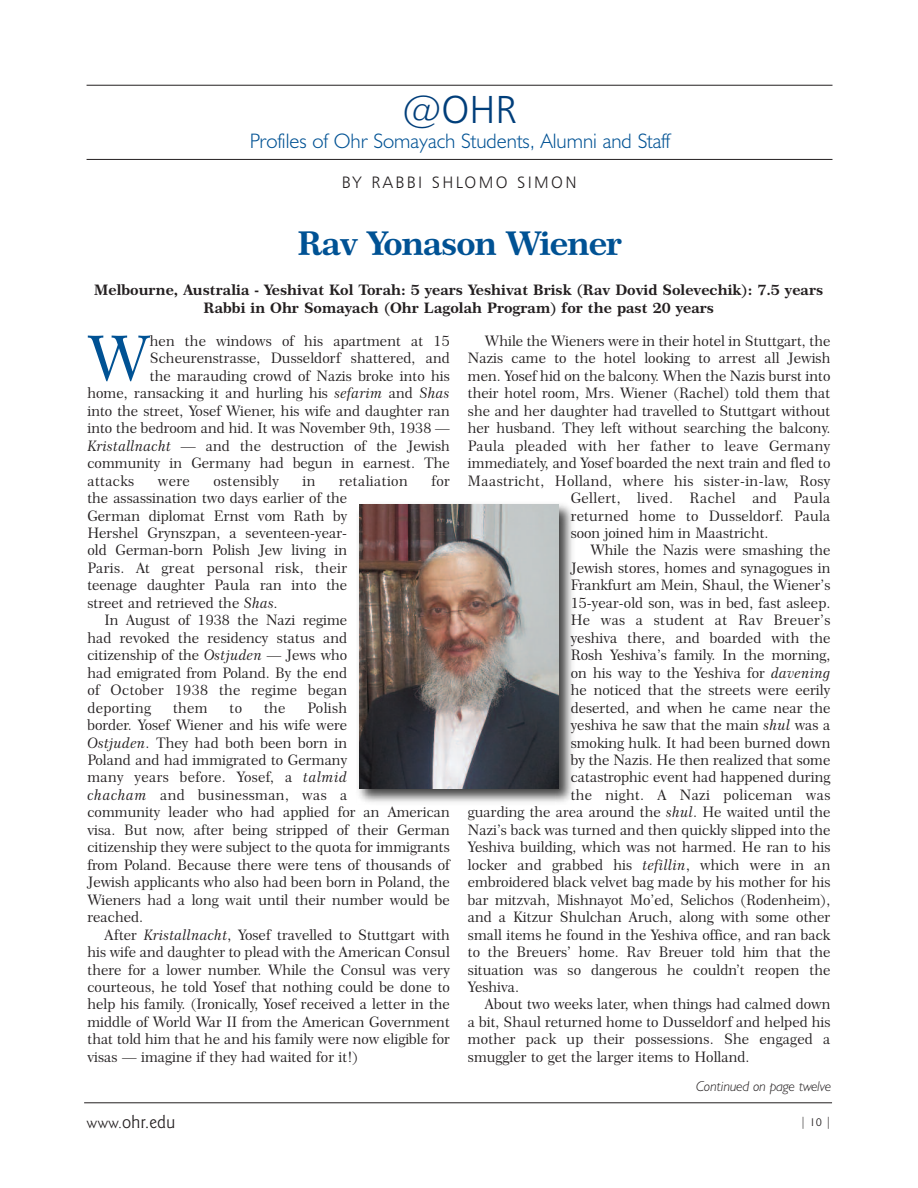
<style>
.page{position:relative;width:918px;height:1188px;background:#fff}
.page>*{position:absolute;margin:0;border:0;box-sizing:border-box;transform-origin:0 0}
.t1{font:63.15px "Century 751 BT Roman No 2 B";color:#005294}
.t2{font:39px "Humanist 777 BT Light B";color:#003e7a}
.t3{font:33px "Century 751 BT Bold B";letter-spacing:-.03em;color:#005294}
.t4{font:300 21px "Humanist 521 BT";color:#005294}
.t5{font:300 18px "Goudy Sans IT Cby BT";color:#231f20}
.t6{font:16.5px "Humanist 777 BT Light B";letter-spacing:.14em;color:#231f20}
.t7{font:14.55px/17.4px "Century 751 BT Roman No 2 B";color:#231f20;text-align:justify}
.t8{font:14.55px "Century 751 BT Roman No 2 B";letter-spacing:.02em;color:#231f20}
.t9{font:14.55px/17.4px "Century 751 BT Bold B";color:#231f20;text-align:center}
.t10{font:italic 300 14.25px "Humanist 521 BT";color:#231f20}
.t11{font:300 12px "Goudy Sans IT Cby BT";color:#231f20}
.s1{font-family:"Century 751 BT No 2 Italic B"}
.s2{font-size:15px}
</style>
<div class="page">
<hr style="left:84px;top:1103px;width:748px;height:1px;background:#231f20">
<hr style="left:87px;top:159px;width:746px;height:1px;background:#231f20">
<hr style="left:87px;top:85px;width:746px;height:1px;background:#231f20">
<img style="left:358px;top:504px;width:214px;height:298px">
<img style="left:359px;top:505px;width:200px;height:283px">
<h2 class="t2" style="left:403px;top:86px;width:116px">@OHR</h2>
<h3 class="t4" style="left:250px;top:129px;width:422px">Profiles of Ohr Somayach Students, Alumni and Staff</h3>
<p class="t6" style="left:342px;top:173px;width:236px">BY RABBI SHLOMO SIMON</p>
<h3 class="t3" style="left:298px;top:224px;width:326px">Rav Yonason Wiener</h3>
<p class="t9" style="left:94px;top:282px;width:730px">Melbourne, Australia - Yeshivat Kol Torah: 5 years Yeshivat Brisk (Rav Dovid Solevechik): 7.5 years<br>Rabbi in Ohr Somayach (Ohr Lagolah Program) for the past 20 years</p>
<h1 class="t1" style="left:87px;top:322px;width:64px">W</h1>
<p class="t7" style="left:150px;top:332px;width:302px">hen the windows of his apartment at 15</p>
<p class="t7" style="left:150px;top:350px;width:302px">Scheurenstrasse, Dusseldorf shattered, and</p>
<p class="t7" style="left:150px;top:367px;width:302px">the marauding crowd of Nazis broke into his</p>
<p class="t7" style="left:87px;top:385px;width:364px">home, ransacking it and hurling his <span class="s1">sefarim</span> and <span class="s1">Shas</span></p>
<p class="t7" style="left:87px;top:402px;width:364px">into the street, Yosef Wiener, his wife and daughter ran</p>
<p class="t7" style="left:87px;top:420px;width:364px">into the bedroom and hid. It was November 9th, 1938 —</p>
<p class="t7" style="left:87px;top:437px;width:364px"><span class="s1">Kristallnacht —</span> and the destruction of the Jewish</p>
<p class="t7" style="left:87px;top:454px;width:364px">community in Germany had begun in earnest. The</p>
<p class="t8" style="left:87px;top:472px;width:48px">attacks</p>
<p class="t7" style="left:158px;top:472px;width:33px">were</p>
<p class="t8" style="left:214px;top:472px;width:67px">ostensibly</p>
<p class="t7" style="left:303px;top:472px;width:14px">in</p>
<p class="t8" style="left:339px;top:472px;width:70px">retaliation</p>
<p class="t7" style="left:431px;top:472px;width:20px">for</p>
<p class="t7" style="left:87px;top:489px;width:261px">the assassination two days earlier of the German diplomat Ernst vom Rath by Hershel Grynszpan, a seventeen-year&shy;old German-born Polish Jew living in Paris. At great personal risk, their teenage daughter Paula ran into the street and retrieved the <span class="s1">Shas.</span></p>
<p class="t7" style="left:87px;top:612px;width:261px;text-indent:17px">In August of 1938 the Nazi regime had revoked the residency status and citizenship of the <span class="s1">Ostjuden</span> — Jews who had emigrated from Poland. By the end of October 1938 the regime began deporting</p>
<p class="t7" style="left:87px;top:699px;width:364px;text-align:left;text-indent:220px">Polish<br>border. Yosef Wiener and his wife were<br><span class="s1">Ostjuden</span>. They had both been born in<br>Poland and had immigrated to Germany<br>many years before. Yosef, a <span class="s1">talmid<br>chacham</span> and businessman, was a<br>community leader who had applied for an American visa. But now, after being stripped of their German citizenship they were subject to the quota for immigrants from Poland. Because there were tens of thousands of Jewish applicants who also had been born in Poland, the Wieners had a long wait until their number would be reached.</p>
<p class="t7" style="left:87px;top:926px;width:364px;text-indent:17px">After <span class="s1">Kristallnacht</span>, Yosef travelled to Stuttgart with his wife and daughter to plead with the American Consul there for a lower number. While the Consul was very courteous, he told Yosef that nothing could be done to help his family. (Ironically, Yosef received a letter in the middle of World War II from the American Government that told him that he and his family were now eligible for visas — imagine if they had waited for it!)</p>
<p class="t7" style="left:173px;top:699px;width:36px">them</p>
<p class="t7" style="left:230px;top:699px;width:14px">to</p>
<p class="t7" style="left:264px;top:699px;width:23px">the</p>
<p class="t7" style="left:485px;top:332px;width:347px">While the Wieners were in their hotel in Stuttgart, the</p>
<p class="t7" style="left:468px;top:350px;width:364px">Nazis came to the hotel looking to arrest all Jewish</p>
<p class="t7" style="left:468px;top:367px;width:364px">men. Yosef hid on the balcony. When the Nazis burst into</p>
<p class="t7" style="left:468px;top:385px;width:364px">their hotel room, Mrs. Wiener (Rachel) told them that</p>
<p class="t7" style="left:468px;top:402px;width:364px">she and her daughter had travelled to Stuttgart without</p>
<p class="t7" style="left:468px;top:420px;width:364px">her husband. They left without searching the balcony.</p>
<p class="t8" style="left:468px;top:437px;width:364px">Paula pleaded with her father to leave Germany</p>
<p class="t7" style="left:468px;top:454px;width:364px">immediately, and Yosef boarded the next train and fled to</p>
<p class="t8" style="left:468px;top:472px;width:364px">Maastricht, Holland, where his sister-in-law, Rosy</p>
<p class="t8" style="left:571px;top:490px;width:261px">Gellert, lived. Rachel and Paula</p>
<p class="t7" style="left:571px;top:507px;width:261px">returned home to Dusseldorf. Paula</p>
<p class="t7" style="left:571px;top:524px;width:199px">soon joined him in Maastricht.</p>
<p class="t7" style="left:591px;top:542px;width:241px">While the Nazis were smashing the</p>
<p class="t7" style="left:571px;top:559px;width:261px">Jewish stores, homes and synagogues in</p>
<p class="t7" style="left:571px;top:577px;width:261px">Frankfurt am Mein, Shaul, the Wiener’s</p>
<p class="t7" style="left:571px;top:594px;width:261px">15-year-old son, was in bed, fast asleep.</p>
<p class="t8" style="left:571px;top:612px;width:261px">He was a student at Rav Breuer’s</p>
<p class="t7" style="left:571px;top:629px;width:261px">yeshiva there, and boarded with the</p>
<p class="t7" style="left:571px;top:647px;width:261px">Rosh Yeshiva’s family. In the morning,</p>
<p class="t7" style="left:571px;top:664px;width:261px">on his way to the Yeshiva for <span class="s1">davening</span></p>
<p class="t7" style="left:571px;top:681px;width:261px">he noticed that the streets were eerily</p>
<p class="t7" style="left:571px;top:699px;width:261px">deserted, and when he came near the</p>
<p class="t7" style="left:571px;top:716px;width:261px">yeshiva he saw that the main <span class="s1">shul</span> was a</p>
<p class="t7" style="left:571px;top:734px;width:261px">smoking hulk. It had been burned down</p>
<p class="t7" style="left:571px;top:751px;width:261px">by the Nazis. He then realized that some</p>
<p class="t7" style="left:571px;top:769px;width:261px">catastrophic event had happened during</p>
<p class="t8" style="left:571px;top:786px;width:261px">the night. A Nazi policeman was</p>
<p class="t7" style="left:468px;top:804px;width:364px">guarding the area around the <span class="s1">shul</span>. He waited until the</p>
<p class="t7" style="left:468px;top:821px;width:364px">Nazi’s back was turned and then quickly slipped into the</p>
<p class="t7" style="left:468px;top:839px;width:364px">Yeshiva building, which was not harmed. He ran to his</p>
<p class="t7" style="left:468px;top:856px;width:364px">locker and grabbed his <span class="s1">tefillin</span>, which were in an</p>
<p class="t7" style="left:468px;top:873px;width:364px">embroidered black velvet bag made by his mother for his</p>
<p class="t7" style="left:468px;top:891px;width:364px">bar mitzvah, Mishnayot Mo’ed, Selichos (Rodenheim),</p>
<p class="t7" style="left:468px;top:908px;width:364px">and a Kitzur Shulchan Aruch, along with some other</p>
<p class="t7" style="left:468px;top:926px;width:364px">small items he found in the Yeshiva office, and ran back</p>
<p class="t7" style="left:468px;top:943px;width:364px">to the Breuers’ home. Rav Breuer told him that the</p>
<p class="t7" style="left:468px;top:961px;width:364px">situation was so dangerous he couldn’t reopen the</p>
<p class="t7" style="left:468px;top:978px;width:53px">Yeshiva.</p>
<p class="t7" style="left:485px;top:996px;width:347px">About two weeks later, when things had calmed down</p>
<p class="t7" style="left:468px;top:1013px;width:364px">a bit, Shaul returned home to Dusseldorf and helped his</p>
<p class="t7" style="left:468px;top:1031px;width:364px">mother pack up their possessions. She engaged a</p>
<p class="t7" style="left:468px;top:1048px;width:283px">smuggler to get the larger items to Holland.</p>
<p class="t10" style="left:696px;top:1078px;width:137px">Continued on page twelve</p>
<p class="t5" style="left:87px;top:1111px;width:90px"><span class="s2">www.</span>ohr.edu</p>
<p class="t11" style="left:800px;top:1115px;width:33px">|10|</p>
</div>
